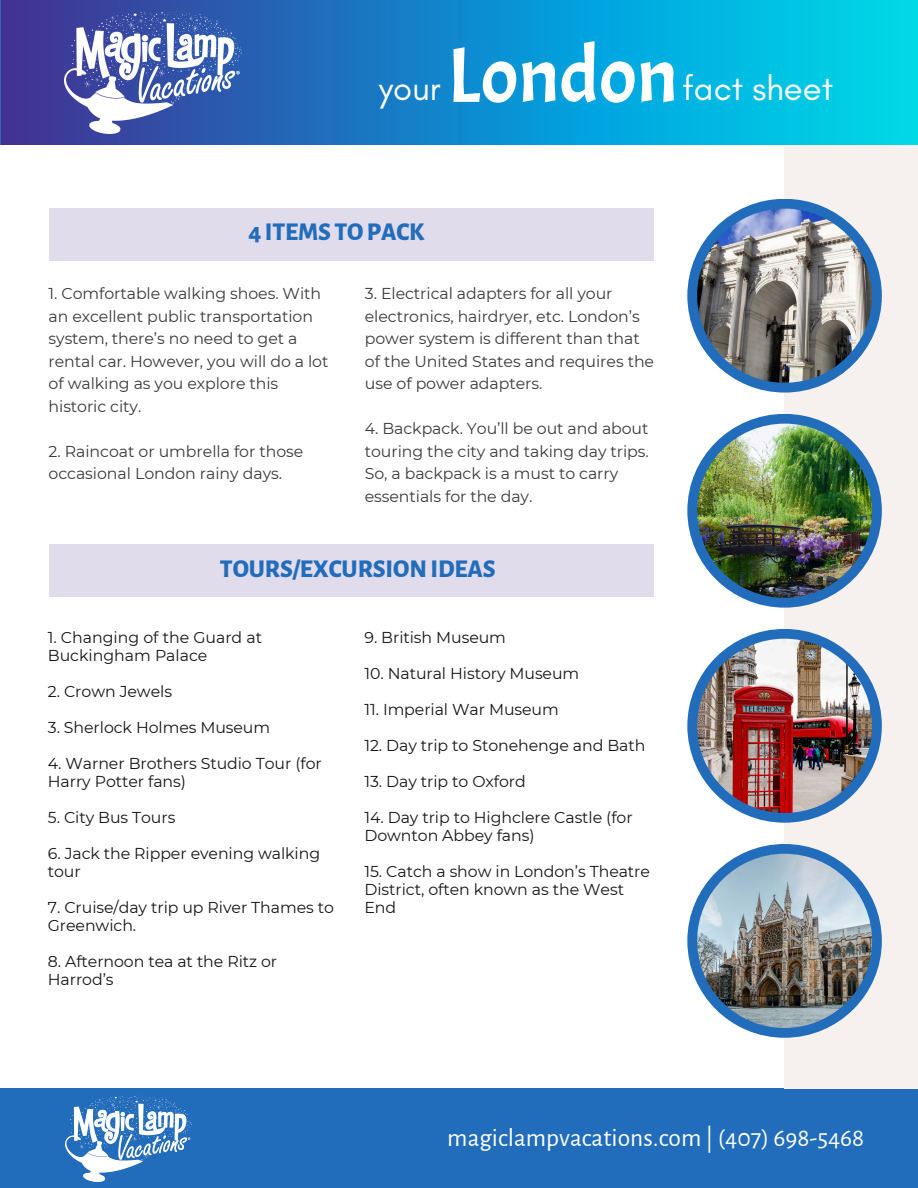
<style>
.page{position:relative;width:918px;height:1188px;background:#fff}
.page>*{position:absolute;margin:0;border:0;box-sizing:border-box;transform-origin:0 0}
.t1{font:78.6px "Acme";color:#fff}
.t2{font:34.65px "Glacial Indifference";color:#fff}
.t3{font:25.5px "Alegreya Sans";color:#fff}
.t4{font:800 25.2px "Alegreya Sans";letter-spacing:-.005em;color:#226dbb}
.t5{font:15.75px/22.5px "Montserrat";letter-spacing:-.005em;color:#393a3b}
.t6{font:15.75px/18px "Montserrat";letter-spacing:-.005em;color:#171615}
</style>
<div class="page">
<div style="left:0;top:1089px;width:918px;height:99px;background:#226dbb"></div>
<div style="left:785px;top:145px;width:133px;height:944px;background:#f6f1ee"></div>
<img style="left:1px;top:0;width:917px;height:144px">
<svg style="left:687px;top:199px;width:195px;height:194px"></svg>
<img style="left:687px;top:414px;width:195px;height:194px">
<img style="left:687px;top:629px;width:195px;height:194px">
<img style="left:687px;top:844px;width:195px;height:194px">
<div style="left:49px;top:208px;width:604px;height:52px;background:#e1dcec"></div>
<div style="left:49px;top:545px;width:604px;height:52px;background:#e1dcec"></div>
<img style="left:65px;top:12px;width:176px;height:121px">
<img style="left:65px;top:1096px;width:126px;height:86px">
<p class="t2" style="left:379px;top:67px;width:64px">your</p>
<h3 class="t1" style="left:447px;top:27px;width:232px">London</h3>
<p class="t2" style="left:682px;top:67px;width:152px">fact sheet</p>
<p class="t4" style="left:249px;top:220px;width:177px">4 ITEMS TOPACK</p>
<p class="t5" style="left:49px;top:282px;width:281px">1. Comfortable walking shoes. With an excellent public transportation system, there’s no need to get a rental car. However, you will do a lot of walking as you explore this historic city.</p>
<p class="t5" style="left:49px;top:440px;width:256px">2. Raincoat or umbrella for those occasional London rainy days.</p>
<p class="t5" style="left:365px;top:282px;width:291px">3. Electrical adapters for all your electronics, hairdryer, etc. London’s power system is different than that of the United States and requires the use of power adapters.</p>
<p class="t5" style="left:365px;top:417px;width:286px">4. Backpack. You’ll be out and about touring the city and taking day trips.<br>So, a backpack is a must to carry essentials for the day.</p>
<p class="t4" style="left:220px;top:557px;width:277px">TOURS/EXCURSIONIDEAS</p>
<p class="t6" style="left:48px;top:629px;width:216px">1. Changing of the Guard at<br>Buckingham Palace</p>
<p class="t6" style="left:48px;top:683px;width:126px">2. Crown Jewels</p>
<p class="t6" style="left:48px;top:719px;width:224px">3. Sherlock Holmes Museum</p>
<h3 class="t6" style="left:48px;top:755px;width:275px">4. Warner Brothers Studio Tour (for<br>Harry Potter fans)</h3>
<p class="t6" style="left:48px;top:809px;width:129px">5. City Bus Tours</p>
<p class="t6" style="left:48px;top:845px;width:274px">6. Jack the Ripper evening walking tour</p>
<p class="t6" style="left:48px;top:899px;width:288px">7. Cruise/day trip up River Thames to<br>Greenwich.</p>
<p class="t6" style="left:48px;top:953px;width:231px">8. Afternoon tea at the Ritz or<br>Harrod’s</p>
<p class="t6" style="left:364px;top:629px;width:143px">9. British Museum</p>
<p class="t6" style="left:364px;top:665px;width:216px">10. Natural History Museum</p>
<p class="t6" style="left:364px;top:701px;width:196px">11. Imperial War Museum</p>
<p class="t6" style="left:364px;top:737px;width:282px">12. Day trip to Stonehenge and Bath</p>
<p class="t6" style="left:364px;top:773px;width:163px">13. Day trip to Oxford</p>
<p class="t6" style="left:364px;top:809px;width:270px">14. Day trip to Highclere Castle (for<br>Downton Abbey fans)</p>
<p class="t6" style="left:364px;top:863px;width:287px">15. Catch a show in London’s Theatre<br>District, often known as the West<br>End</p>
<p class="t3" style="left:447px;top:1125px;width:419px">magiclampvacations.com | (407) 698-5468</p>
</div>
